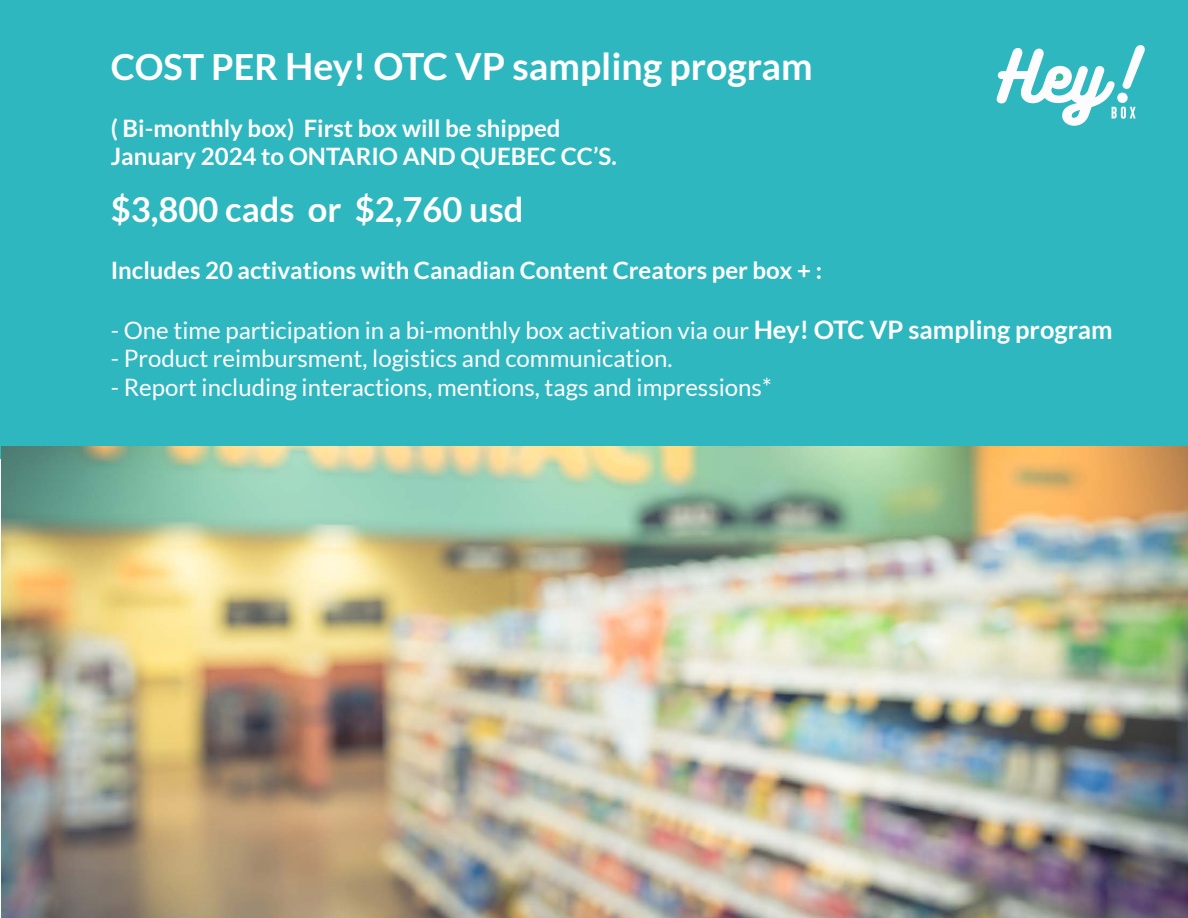
<style>
.page{position:relative;width:1188px;height:918px;background:#fff}
.page>*{position:absolute;margin:0;border:0;box-sizing:border-box;transform-origin:0 0}
.t1{font:700 37.5px "Lato";color:#fff}
.t2{font:700 34.5px "Lato";color:#fff}
.t3{font:24px "Lato";color:#fff}
.t4{font:700 24px/28.5px "Lato";color:#fff}
.s1{font-size:36px}
.s2{font-weight:700;font-size:25.5px}
</style>
<div class="page">
<div style="left:0;top:0;width:1188px;height:459px;background:#2fb7c0"></div>
<img style="left:1px;top:447px;width:1187px;height:471px">
<svg style="left:997px;top:45px;width:148px;height:81px"></svg>
<h1 class="t1" style="left:111px;top:45px;width:704px"><span class="s1">COST PER</span> Hey! OTC VP sampling program</h1>
<p class="t4" style="left:111px;top:114px;width:507px">( Bi-monthly box) First box will be shipped<br>January 2024 to ONTARIO AND QUEBEC CC’S.</p>
<h2 class="t2" style="left:111px;top:190px;width:414px">$3,800 cads or $2,760 usd</h2>
<p class="t4" style="left:111px;top:256px;width:713px">Includes 20 activations with Canadian Content Creators per box + :</p>
<p class="t3" style="left:111px;top:316px;width:1003px">- One time participation in a bi-monthly box activation via our <span class="s2">Hey! OTC VP sampling program</span></p>
<p class="t3" style="left:111px;top:345px;width:563px">- Product reimbursment, logistics and communication.</p>
<p class="t3" style="left:111px;top:373px;width:662px">- Report including interactions, mentions, tags and impressions*</p>
</div>
